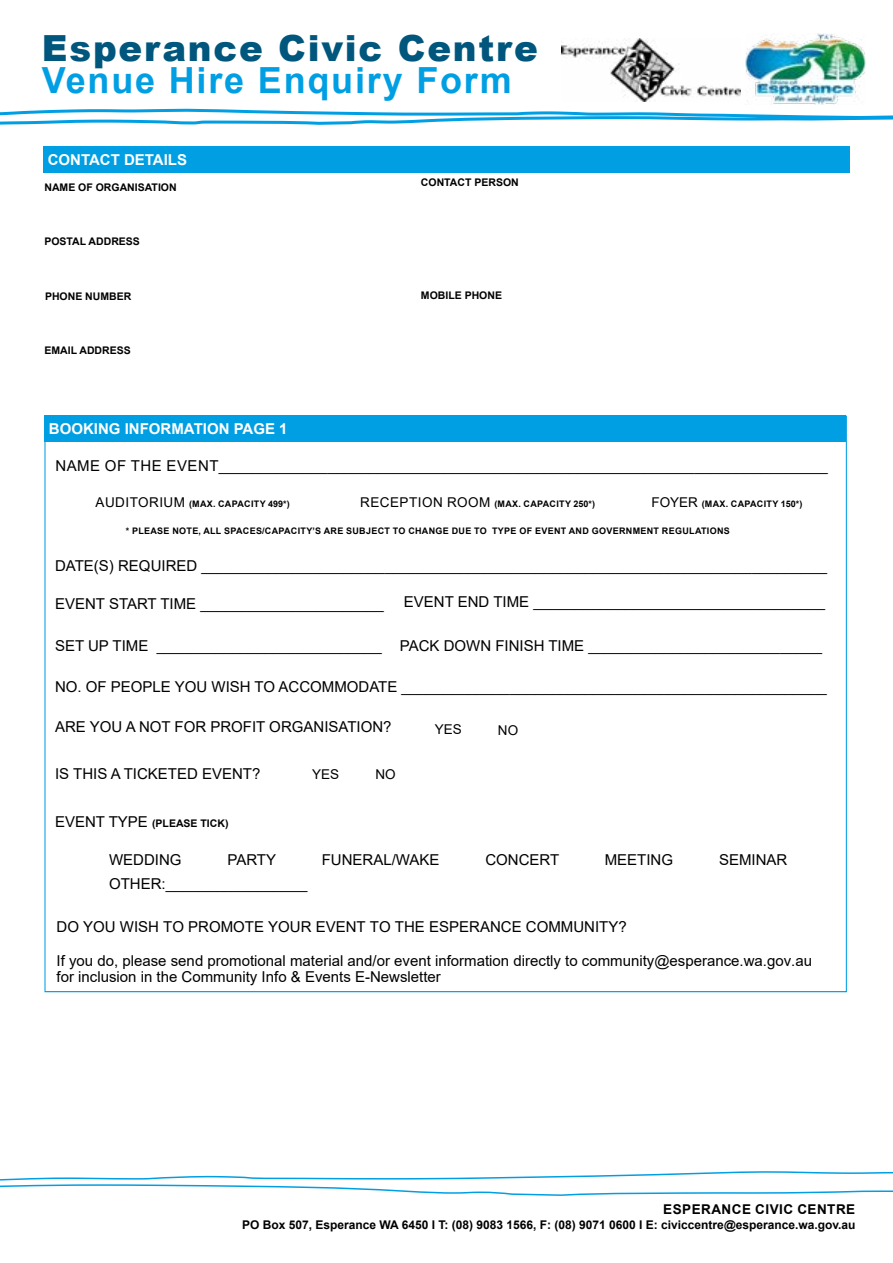
<style>
.page{position:relative;width:893px;height:1263px;background:#fff}
.page>*{position:absolute;margin:0;border:0;box-sizing:border-box;transform-origin:0 0}
.t1{font:900 36px "Arial";letter-spacing:.05em;color:#00567c}
.t2{font:700 36px "Arial";letter-spacing:.05em;color:#009fe3}
.t3{font:15px "Arial";color:#000}
.t4{font:15px/16.8px "Arial";color:#000}
.t5{font:15px "Arial";letter-spacing:.035em;color:#000}
.t6{font:700 15px "Arial";color:#fff}
.t7{font:700 13.5px "Arial";letter-spacing:.035em;color:#000}
.t8{font:13.5px "Arial";color:#000}
.t9{font:700 12px "Arial";color:#000}
.t10{font:700 10.5px "Arial";color:#000}
.t11{font:700 9px "Arial";letter-spacing:.035em;color:#000}
.s1{font-weight:400;font-size:13.5px}
.s2{font-weight:400;font-size:15px}
.s3{font-style:inherit}
</style>
<div class="page">
<img style="left:561px;top:38px;width:179px;height:63px">
<img style="left:745px;top:34px;width:121px;height:70px">
<svg style="left:0;top:108px;width:893px;height:17px"></svg>
<svg style="left:0;top:1171px;width:893px;height:25px"></svg>
<div style="left:43px;top:146px;width:807px;height:27px;background:#009fe3"></div>
<div style="left:45px;top:415px;width:801px;height:26px;background:#009fe3"></div>
<h1 class="t1" style="left:42px;top:22px;width:497px">Esperance Civic Centre</h1>
<h1 class="t2" style="left:42px;top:55px;width:471px">Venue Hire Enquiry Form</h1>
<p class="t6" style="left:48px;top:149px;width:141px">CONTACT DETAILS</p>
<p class="t10" style="left:44px;top:180px;width:134px">NAME OF ORGANISATION</p>
<p class="t10" style="left:44px;top:234px;width:97px">POSTAL ADDRESS</p>
<p class="t10" style="left:45px;top:289px;width:88px">PHONE NUMBER</p>
<p class="t10" style="left:44px;top:343px;width:88px">EMAIL ADDRESS</p>
<p class="t6" style="left:49px;top:418px;width:240px">BOOKING INFORMATION PAGE 1</p>
<p class="t10" style="left:421px;top:175px;width:99px">CONTACT PERSON</p>
<p class="t10" style="left:421px;top:288px;width:83px">MOBILE PHONE</p>
<p class="t5" style="left:55px;top:455px;width:774px">NAME OF THE EVENT_________________________________________________________________________</p>
<p class="t11" style="left:96px;top:498px;width:196px"><span class="s1">AUDITORIUM</span> (MAX. CAPACITY 499*)</p>
<p class="t11" style="left:360px;top:498px;width:236px"><span class="s1">RECEPTION ROOM</span> (MAX. CAPACITY 250*)</p>
<p class="t11" style="left:651px;top:498px;width:152px"><span class="s1">FOYER</span> (MAX. CAPACITY 150*)</p>
<p class="t11" style="left:126px;top:524px;width:606px">* PLEASE NOTE, ALL SPACES/CAPACITY’S ARE SUBJECT TO CHANGE DUE TO TYPE OF EVENT AND GOVERNMENT REGULATIONS</p>
<p class="t3" style="left:55px;top:555px;width:773px">DATE(S) REQUIRED ___________________________________________________________________________</p>
<p class="t3" style="left:55px;top:593px;width:330px">EVENT START TIME ______________________</p>
<p class="t3" style="left:404px;top:591px;width:423px">EVENT END TIME ___________________________________</p>
<p class="t3" style="left:55px;top:636px;width:768px">SET UP TIME ___________________________ PACK DOWN FINISH TIME ____________________________</p>
<p class="t3" style="left:55px;top:676px;width:773px">NO. OF PEOPLE YOU WISH TO ACCOMMODATE ___________________________________________________</p>
<p class="t3" style="left:55px;top:716px;width:338px">ARE YOU A NOT FOR PROFIT ORGANISATION?</p>
<p class="t8" style="left:435px;top:720px;width:29px">YES</p>
<p class="t8" style="left:498px;top:720px;width:22px">NO</p>
<p class="t3" style="left:55px;top:764px;width:207px">IS THIS A TICKETED EVENT?</p>
<p class="t8" style="left:312px;top:764px;width:29px">YES</p>
<p class="t8" style="left:375px;top:765px;width:22px">NO</p>
<p class="t10" style="left:55px;top:816px;width:175px"><span class="s2">EVENT TYPE</span> (PLEASE TICK)</p>
<p class="t3" style="left:109px;top:849px;width:74px">WEDDING</p>
<p class="t3" style="left:227px;top:849px;width:50px">PARTY</p>
<p class="t3" style="left:322px;top:849px;width:119px">FUNERAL/WAKE</p>
<p class="t3" style="left:485px;top:849px;width:75px">CONCERT</p>
<p class="t3" style="left:605px;top:849px;width:70px">MEETING</p>
<p class="t3" style="left:719px;top:849px;width:70px">SEMINAR</p>
<p class="t3" style="left:109px;top:873px;width:200px">OTHER:_________________</p>
<p class="t4" style="left:57px;top:918px;width:572px">DO YOU WISH TO PROMOTE YOUR EVENT TO THE ESPERANCE COMMUNITY<span class="s3">?</span></p>
<p class="t4" style="left:57px;top:952px;width:757px">If you do, please send promotional material and/or event information directly to community@esperance.wa.gov.au for inclusion in the Community Info &amp; Events E-Newsletter</p>
<p class="t7" style="left:663px;top:1200px;width:193px">ESPERANCE CIVIC CENTRE</p>
<p class="t9" style="left:242px;top:1216px;width:615px">PO Box 507, Esperance WA 6450 I T: (08) 9083 1566, F: (08) 9071 0600 I E: civiccentre@esperance.wa.gov.au</p>
</div>
